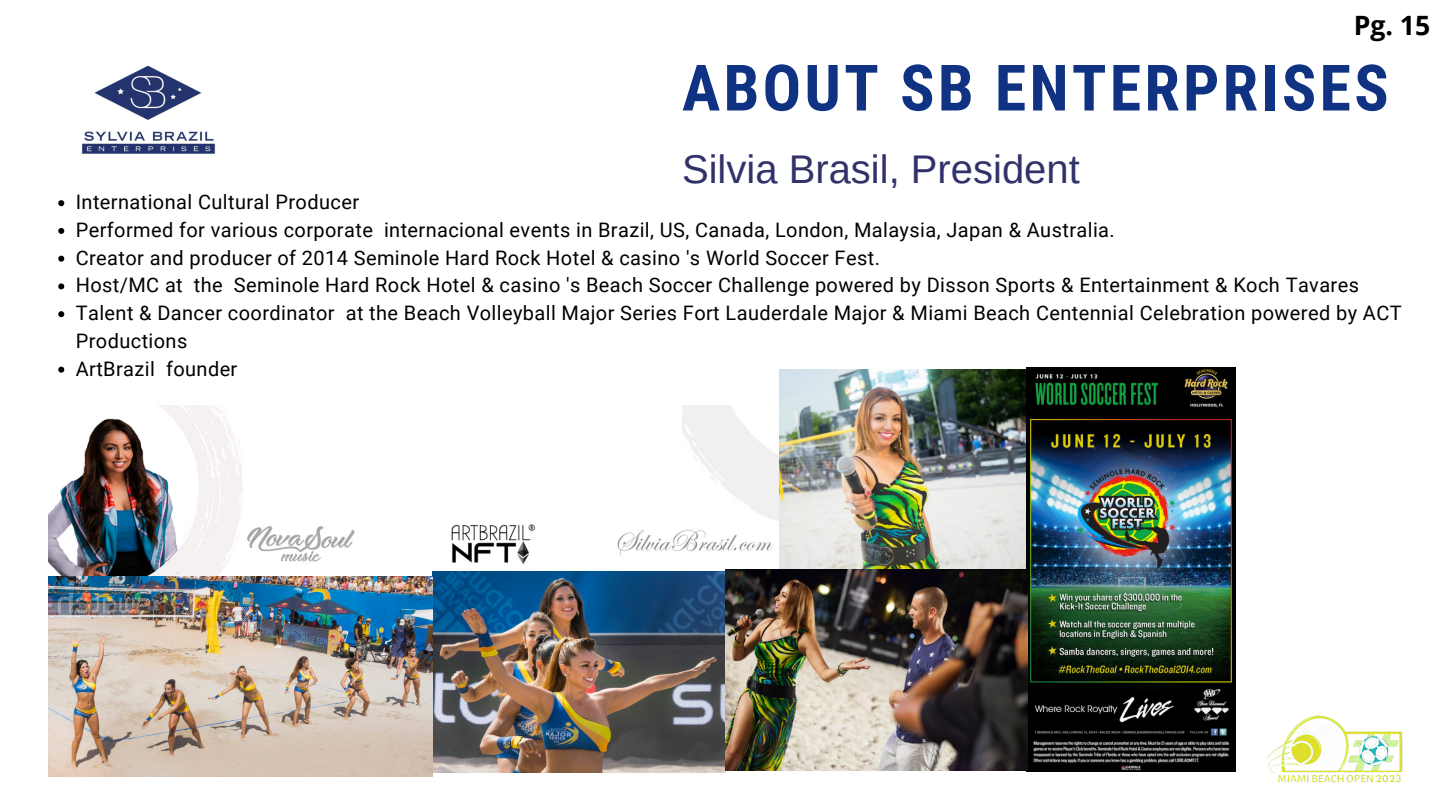
<style>
.page{position:relative;width:1440px;height:810px;background:#fff}
.page>*{position:absolute;margin:0;border:0;box-sizing:border-box;transform-origin:0 0}
.t1{font:700 64px "Roboto Condensed";letter-spacing:.05em;color:#0f3282}
.t2{font:40px "Arimo";color:#32326a}
.t3{font:700 26.6px "Open Sans";color:#000}
.t4{font:20px/27.8px "Roboto";letter-spacing:.02em;color:#000}
</style>
<div class="page">
<img style="left:48px;top:405px;width:731px;height:171px">
<img style="left:779px;top:369px;width:247px;height:200px">
<img style="left:1026px;top:368px;width:209px;height:403px">
<img style="left:432px;top:571px;width:293px;height:202px">
<img style="left:48px;top:576px;width:384px;height:200px">
<img style="left:725px;top:569px;width:302px;height:202px">
<img style="left:82px;top:65px;width:134px;height:89px">
<div style="left:308px;top:387px;width:374px;height:130px;background:#fff"></div>
<svg style="left:58px;top:200px;width:6px;height:6px"></svg>
<svg style="left:58px;top:228px;width:6px;height:6px"></svg>
<svg style="left:58px;top:256px;width:6px;height:6px"></svg>
<svg style="left:58px;top:283px;width:6px;height:6px"></svg>
<svg style="left:58px;top:311px;width:6px;height:6px"></svg>
<svg style="left:58px;top:367px;width:6px;height:6px"></svg>
<img style="left:1267px;top:715px;width:136px;height:68px">
<h3 class="t3" style="left:1354px;top:7px;width:78px">Pg. 15</h3>
<h1 class="t1" style="left:682px;top:51px;width:708px">ABOUT SB ENTERPRISES</h1>
<h2 class="t2" style="left:682px;top:147px;width:399px">Silvia Brasil, President</h2>
<p class="t4" style="left:76px;top:188px;width:1327px">International Cultural Producer<br>Performed for various corporate internacional events in Brazil, US, Canada, London, Malaysia, Japan &amp; Australia.<br>Creator and producer of 2014 Seminole Hard Rock Hotel &amp; casino 's World Soccer Fest.<br>Host/MC at the Seminole Hard Rock Hotel &amp; casino 's Beach Soccer Challenge powered by Disson Sports &amp; Entertainment &amp; Koch Tavares Talent &amp; Dancer coordinator at the Beach Volleyball Major Series Fort Lauderdale Major &amp; Miami Beach Centennial Celebration powered by ACT Productions<br>ArtBrazil founder</p>
</div>
